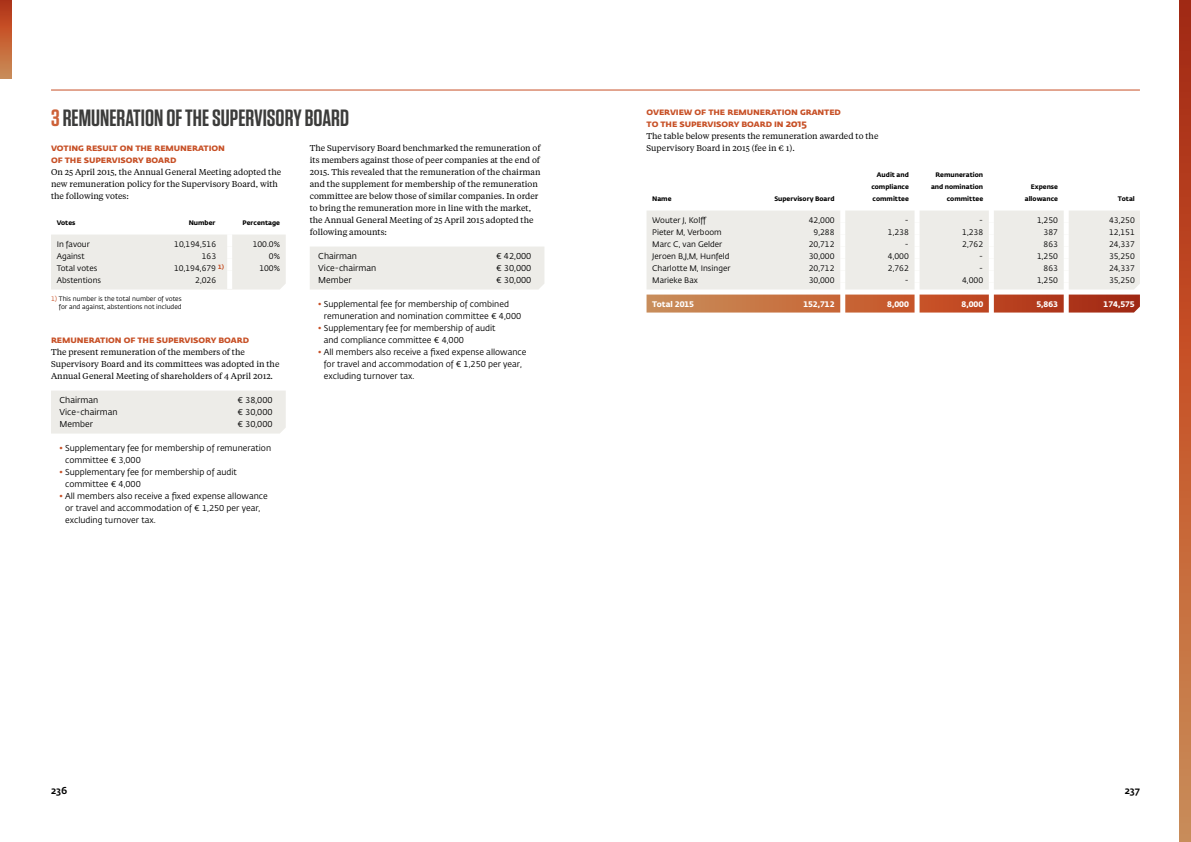
<style>
.page{position:relative;width:1191px;height:842px;background:#fff}
.page>*{position:absolute;margin:0;border:0;box-sizing:border-box;transform-origin:0 0}
.t1{font:600 23.5px "Tungsten";color:#3c3c3b}
.t2{font:700 10px/12px "Fedra Sans Std";letter-spacing:-.01em;color:#c75026}
.t3{font:500 10px "Fedra Sans Std";color:#000}
.t4{font:8.5px/12px "Tiempos Text";color:#000}
.t5{font:8.5px/12px "Fedra Sans Std";color:#000}
.t6{font:8px "Fedra Sans Std";color:#000}
.t7{font:700 8px "Fedra Sans Std";color:#fff}
.t8{font:700 6.5px/12px "Fedra Sans Std";color:#000;text-align:right}
.t9{font:6.5px/8px "Fedra Sans Std";color:#000;text-align:right}
.s1{color:#cd6138}
.s2{color:#c75026}
</style>
<div class="page">
<hr style="left:51px;top:90px;width:1089px;height:1px;background:#c75026">
<svg style="left:646px;top:211px;width:494px;height:102px;background:#e6d4c9"></svg>
<div style="left:840px;top:199px;width:5px;height:24px;background:#fff"></div>
<div style="left:914px;top:199px;width:5px;height:24px;background:#fff"></div>
<div style="left:988px;top:199px;width:5px;height:24px;background:#fff"></div>
<div style="left:1063px;top:199px;width:5px;height:24px;background:#fff"></div>
<div style="left:840px;top:223px;width:5px;height:12px;background:#fff"></div>
<div style="left:914px;top:223px;width:5px;height:12px;background:#fff"></div>
<div style="left:988px;top:223px;width:5px;height:12px;background:#fff"></div>
<div style="left:1063px;top:223px;width:5px;height:12px;background:#fff"></div>
<div style="left:840px;top:235px;width:5px;height:12px;background:#fff"></div>
<div style="left:914px;top:235px;width:5px;height:12px;background:#fff"></div>
<div style="left:988px;top:235px;width:5px;height:12px;background:#fff"></div>
<div style="left:1063px;top:235px;width:5px;height:12px;background:#fff"></div>
<div style="left:840px;top:247px;width:5px;height:12px;background:#fff"></div>
<div style="left:914px;top:247px;width:5px;height:12px;background:#fff"></div>
<div style="left:988px;top:247px;width:5px;height:12px;background:#fff"></div>
<div style="left:1063px;top:247px;width:5px;height:12px;background:#fff"></div>
<div style="left:840px;top:259px;width:5px;height:12px;background:#fff"></div>
<div style="left:914px;top:259px;width:5px;height:12px;background:#fff"></div>
<div style="left:988px;top:259px;width:5px;height:12px;background:#fff"></div>
<div style="left:1063px;top:259px;width:5px;height:12px;background:#fff"></div>
<div style="left:840px;top:271px;width:5px;height:12px;background:#fff"></div>
<div style="left:914px;top:271px;width:5px;height:12px;background:#fff"></div>
<div style="left:988px;top:271px;width:5px;height:12px;background:#fff"></div>
<div style="left:1063px;top:271px;width:5px;height:12px;background:#fff"></div>
<div style="left:840px;top:283px;width:5px;height:31px;background:#fff"></div>
<div style="left:914px;top:283px;width:5px;height:31px;background:#fff"></div>
<div style="left:988px;top:283px;width:5px;height:31px;background:#fff"></div>
<div style="left:1063px;top:283px;width:5px;height:31px;background:#fff"></div>
<div style="left:51px;top:391px;width:235px;height:43px;background:#edece8"></div>
<div style="left:310px;top:247px;width:234px;height:43px;background:#edece8"></div>
<div style="left:51px;top:235px;width:235px;height:55px;background:#edece8"></div>
<div style="left:227px;top:235px;width:5px;height:12px;background:#fff"></div>
<div style="left:227px;top:247px;width:5px;height:12px;background:#fff"></div>
<div style="left:227px;top:259px;width:5px;height:12px;background:#fff"></div>
<div style="left:227px;top:271px;width:5px;height:18px;background:#fff"></div>
<svg style="left:1179px;top:0;width:12px;height:842px;background:#bf5931"></svg>
<svg style="left:0;top:0;width:12px;height:79px"></svg>
<h1 class="t1" style="left:51px;top:105px;width:299px"><span class="s1">3</span>REMUNERATION OF THE SUPERVISORY BOARD</h1>
<p class="t2" style="left:51px;top:141px;width:175px">voting result on the remuneration of the supervisory board</p>
<p class="t4" style="left:51px;top:165px;width:232px">On 25 April 2015, the Annual General Meeting adopted the new remuneration policy for the Supervisory Board, with the following votes:</p>
<p class="t8" style="left:57px;top:216px;width:20px">Votes</p>
<p class="t8" style="left:189px;top:216px;width:28px">Number</p>
<p class="t8" style="left:243px;top:216px;width:39px">Percentage</p>
<p class="t6" style="left:57px;top:239px;width:35px">In favour</p>
<p class="t6" style="left:174px;top:239px;width:43px">10,194,516</p>
<p class="t6" style="left:253px;top:239px;width:29px">100.0%</p>
<p class="t6" style="left:57px;top:251px;width:29px">Against</p>
<p class="t6" style="left:202px;top:251px;width:16px">163</p>
<p class="t6" style="left:269px;top:251px;width:13px">0%</p>
<p class="t6" style="left:57px;top:263px;width:42px">Total votes</p>
<p class="t6" style="left:174px;top:263px;width:51px">10,194,679 <sup>1)</sup></p>
<p class="t6" style="left:259px;top:263px;width:22px">100%</p>
<p class="t6" style="left:57px;top:275px;width:46px">Abstentions</p>
<p class="t6" style="left:195px;top:275px;width:22px">2,026</p>
<p class="t9" style="left:51px;top:294px;width:132px"><span class="s2">1)</span> This number is the total number of votes for and against, abstentions not included</p>
<p class="t2" style="left:51px;top:333px;width:199px">remuneration of the supervisory board</p>
<p class="t4" style="left:51px;top:345px;width:230px">The present remuneration of the members of the<br>Supervisory Board and its committees was adopted in the<br>Annual General Meeting of shareholders of 4 April 2012.</p>
<p class="t5" style="left:60px;top:394px;width:40px">Chairman</p>
<p class="t5" style="left:237px;top:394px;width:37px">€ 38,000</p>
<p class="t5" style="left:60px;top:406px;width:59px">Vice-chairman</p>
<p class="t5" style="left:237px;top:406px;width:37px">€ 30,000</p>
<p class="t5" style="left:60px;top:418px;width:35px">Member</p>
<p class="t5" style="left:237px;top:418px;width:37px">€ 30,000</p>
<p class="t5" style="left:65px;top:442px;width:207px;text-indent:-6px"><span class="s2">•</span> Supplementary fee for membership of remuneration committee € 3,000</p>
<p class="t5" style="left:65px;top:466px;width:173px;text-indent:-6px"><span class="s2">•</span> Supplementary fee for membership of audit committee € 4,000</p>
<p class="t5" style="left:65px;top:490px;width:204px;text-indent:-6px"><span class="s2">•</span> All members also receive a fixed expense allowance or travel and accommodation of € 1,250 per year, excluding turnover tax.</p>
<p class="t4" style="left:310px;top:141px;width:232px">The Supervisory Board benchmarked the remuneration of its members against those of peer companies at the end of 2015. This revealed that the remuneration of the chairman and the supplement for membership of the remuneration committee are below those of similar companies. In order to bring the remuneration more in line with the market, the Annual General Meeting of 25 April 2015 adopted the following amounts:</p>
<p class="t5" style="left:318px;top:250px;width:40px">Chairman</p>
<p class="t5" style="left:496px;top:250px;width:37px">€ 42,000</p>
<p class="t5" style="left:318px;top:262px;width:59px">Vice-chairman</p>
<p class="t5" style="left:496px;top:262px;width:37px">€ 30,000</p>
<p class="t5" style="left:318px;top:274px;width:35px">Member</p>
<p class="t5" style="left:496px;top:274px;width:37px">€ 30,000</p>
<p class="t5" style="left:324px;top:298px;width:199px;text-indent:-6px"><span class="s2">•</span> Supplemental fee for membership of combined remuneration and nomination committee € 4,000</p>
<p class="t5" style="left:324px;top:322px;width:173px;text-indent:-6px"><span class="s2">•</span> Supplementary fee for membership of audit and compliance committee € 4,000</p>
<p class="t5" style="left:324px;top:346px;width:204px;text-indent:-6px"><span class="s2">•</span> All members also receive a fixed expense allowance for travel and accommodation of € 1,250 per year, excluding turnover tax.</p>
<p class="t2" style="left:646px;top:105px;width:196px">overview of the remuneration granted to the supervisory board in 2015</p>
<p class="t4" style="left:646px;top:129px;width:233px">The table below presents the remuneration awarded to the<br>Supervisory Board in 2015 (fee in € 1).</p>
<p class="t8" style="left:652px;top:192px;width:21px">Name</p>
<p class="t8" style="left:774px;top:192px;width:62px">Supervisory Board</p>
<p class="t8" style="left:871px;top:168px;width:39px;text-align:justify;text-indent:5px">Audit and compliance committee</p>
<p class="t8" style="left:931px;top:168px;width:54px">Remuneration and nomination committee</p>
<p class="t8" style="left:1024px;top:180px;width:35px">Expense allowance</p>
<p class="t8" style="left:1117px;top:192px;width:18px">Total</p>
<p class="t6" style="left:652px;top:215px;width:56px">Wouter J, Kolff</p>
<p class="t6" style="left:809px;top:215px;width:27px">42,000</p>
<p class="t6" style="left:905px;top:215px;width:5px">-</p>
<p class="t6" style="left:979px;top:215px;width:5px">-</p>
<p class="t6" style="left:1037px;top:215px;width:22px">1,250</p>
<p class="t6" style="left:1109px;top:215px;width:27px">43,250</p>
<p class="t6" style="left:652px;top:227px;width:71px">Pieter M, Verboom</p>
<p class="t6" style="left:813px;top:227px;width:22px">9,288</p>
<p class="t6" style="left:888px;top:227px;width:22px">1,238</p>
<p class="t6" style="left:962px;top:227px;width:22px">1,238</p>
<p class="t6" style="left:1043px;top:227px;width:16px">387</p>
<p class="t6" style="left:1109px;top:227px;width:27px">12,151</p>
<p class="t6" style="left:652px;top:239px;width:71px">Marc C, van Gelder</p>
<p class="t6" style="left:809px;top:239px;width:27px">20,712</p>
<p class="t6" style="left:905px;top:239px;width:5px">-</p>
<p class="t6" style="left:962px;top:239px;width:22px">2,762</p>
<p class="t6" style="left:1043px;top:239px;width:16px">863</p>
<p class="t6" style="left:1109px;top:239px;width:27px">24,337</p>
<p class="t6" style="left:652px;top:251px;width:79px">Jeroen B,J,M, Hunfeld</p>
<p class="t6" style="left:809px;top:251px;width:27px">30,000</p>
<p class="t6" style="left:888px;top:251px;width:22px">4,000</p>
<p class="t6" style="left:979px;top:251px;width:5px">-</p>
<p class="t6" style="left:1037px;top:251px;width:22px">1,250</p>
<p class="t6" style="left:1109px;top:251px;width:27px">35,250</p>
<p class="t6" style="left:652px;top:263px;width:80px">Charlotte M, Insinger</p>
<p class="t6" style="left:809px;top:263px;width:27px">20,712</p>
<p class="t6" style="left:888px;top:263px;width:22px">2,762</p>
<p class="t6" style="left:979px;top:263px;width:5px">-</p>
<p class="t6" style="left:1043px;top:263px;width:16px">863</p>
<p class="t6" style="left:1109px;top:263px;width:27px">24,337</p>
<p class="t6" style="left:652px;top:275px;width:47px">Marieke Bax</p>
<p class="t6" style="left:808px;top:275px;width:27px">30,000</p>
<p class="t6" style="left:905px;top:275px;width:5px">-</p>
<p class="t6" style="left:962px;top:275px;width:22px">4,000</p>
<p class="t6" style="left:1037px;top:275px;width:22px">1,250</p>
<p class="t6" style="left:1109px;top:275px;width:27px">35,250</p>
<p class="t7" style="left:652px;top:299px;width:43px">Total 2015</p>
<p class="t7" style="left:803px;top:299px;width:33px">152,712</p>
<p class="t7" style="left:887px;top:299px;width:23px">8,000</p>
<p class="t7" style="left:961px;top:299px;width:23px">8,000</p>
<p class="t7" style="left:1036px;top:299px;width:23px">5,863</p>
<p class="t7" style="left:1103px;top:299px;width:33px">174,575</p>
<p class="t3" style="left:51px;top:785px;width:18px">236</p>
<p class="t3" style="left:1124px;top:785px;width:17px">237</p>
</div>
